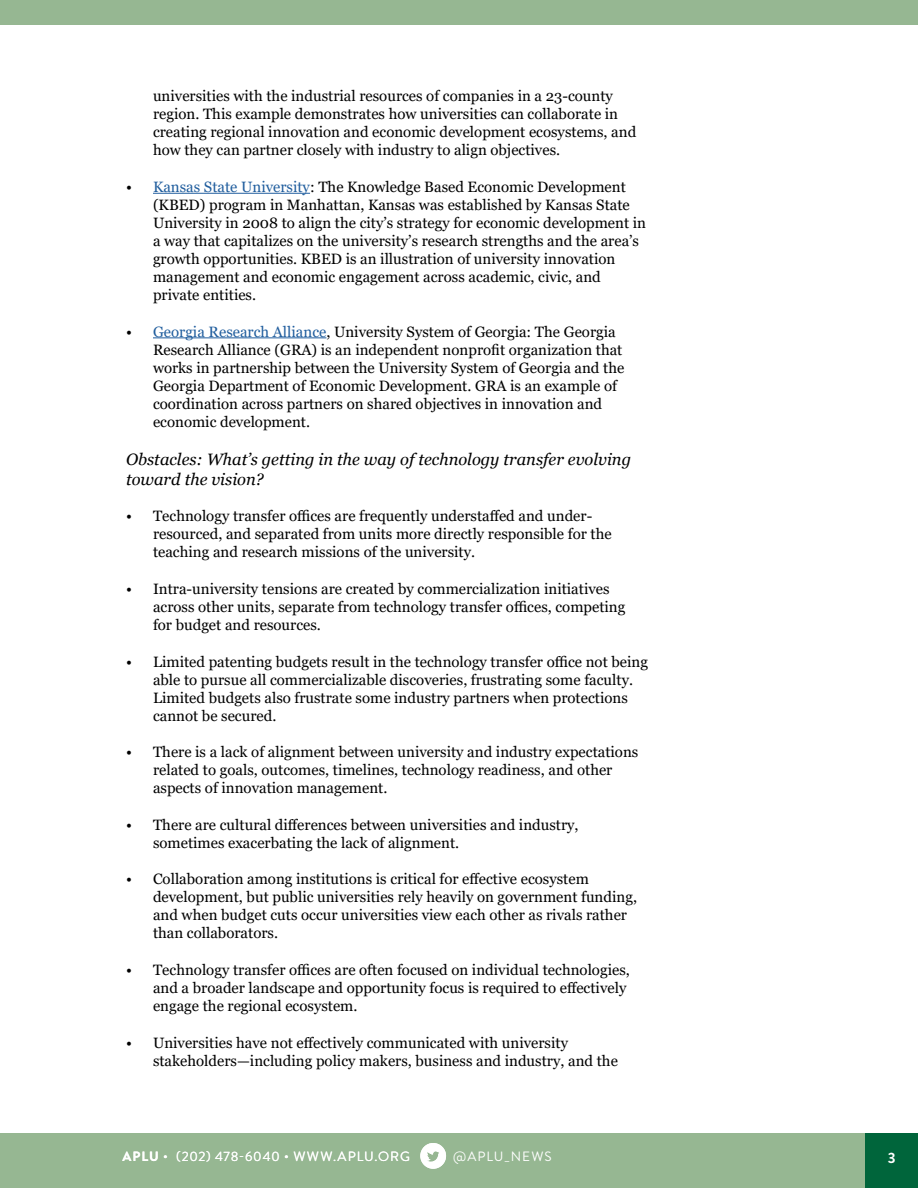
<style>
.page{position:relative;width:918px;height:1188px;background:#fff}
.page>*{position:absolute;margin:0;border:0;box-sizing:border-box;transform-origin:0 0}
.t1{font:italic 16.5px/19.8px "Georgia";color:#000}
.t2{font:15px/18px "Georgia";color:#000}
.t3{font:700 15px "Brandon Grotesque";color:#fff}
.t4{font:13.5px "Brandon Grotesque";letter-spacing:.07em;color:#fff}
.s1{color:#215e9e}
.s2{font-weight:700}
</style>
<div class="page">
<div style="left:0;top:1133px;width:918px;height:55px;background:#96b792"></div>
<div style="left:0;top:0;width:918px;height:25px;background:#96b792"></div>
<div style="left:866px;top:1133px;width:52px;height:55px;background:#00653b"></div>
<svg style="left:420px;top:1143px;width:26px;height:26px"></svg>
<hr style="left:153px;top:193px;width:157px;height:1px;background:#215e9e">
<hr style="left:153px;top:338px;width:173px;height:1px;background:#215e9e">
<p class="t2" style="left:153px;top:87px;width:485px">universities with the industrial resources of companies in a 23-county region. This example demonstrates how universities can collaborate in creating regional innovation and economic development ecosystems, and how they can partner closely with industry to align objectives.</p>
<p class="t2" style="left:153px;top:178px;width:495px;text-indent:-27px">• <span class="s1">Kansas State University</span>: The Knowledge Based Economic Development (KBED) program in Manhattan, Kansas was established by Kansas State University in 2008 to align the city’s strategy for economic development in a way that capitalizes on the university’s research strengths and the area’s growth opportunities. KBED is an illustration of university innovation management and economic engagement across academic, civic, and private entities.</p>
<p class="t2" style="left:153px;top:323px;width:473px;text-indent:-27px">• <span class="s1">Georgia Research Alliance</span>, University System of Georgia: The Georgia Research Alliance (GRA) is an independent nonprofit organization that works in partnership between the University System of Georgia and the Georgia Department of Economic Development. GRA is an example of coordination across partners on shared objectives in innovation and economic development.</p>
<p class="t1" style="left:126px;top:449px;width:507px">Obstacles: What’s getting in the way of technology transfer evolving toward the vision?</p>
<p class="t2" style="left:153px;top:507px;width:460px;text-indent:-27px">• Technology transfer offices are frequently understaffed and under&shy;resourced, and separated from units more directly responsible for the teaching and research missions of the university.</p>
<p class="t2" style="left:153px;top:580px;width:474px;text-indent:-27px">• Intra-university tensions are created by commercialization initiatives across other units, separate from technology transfer offices, competing for budget and resources.</p>
<p class="t2" style="left:153px;top:653px;width:496px;text-indent:-27px">• Limited patenting budgets result in the technology transfer office not being able to pursue all commercializable discoveries, frustrating some faculty.<br>Limited budgets also frustrate some industry partners when protections cannot be secured.</p>
<p class="t2" style="left:153px;top:743px;width:487px;text-indent:-27px">• There is a lack of alignment between university and industry expectations related to goals, outcomes, timelines, technology readiness, and other aspects of innovation management.</p>
<p class="t2" style="left:153px;top:816px;width:427px;text-indent:-27px">• There are cultural differences between universities and industry, sometimes exacerbating the lack of alignment.</p>
<p class="t2" style="left:153px;top:870px;width:486px;text-indent:-27px">• Collaboration among institutions is critical for effective ecosystem development, but public universities rely heavily on government funding, and when budget cuts occur universities view each other as rivals rather than collaborators.</p>
<p class="t2" style="left:153px;top:961px;width:478px;text-indent:-27px">• Technology transfer offices are often focused on individual technologies, and a broader landscape and opportunity focus is required to effectively engage the regional ecosystem.</p>
<p class="t2" style="left:153px;top:1034px;width:466px;text-indent:-27px">• Universities have not effectively communicated with university stakeholders—including policy makers, business and industry, and the</p>
<p class="t4" style="left:122px;top:1148px;width:289px"><span class="s2">APLU</span> • (202) 478-6040 • WWW.APLU.ORG</p>
<p class="t4" style="left:453px;top:1147px;width:100px">@APLU_NEWS</p>
<p class="t3" style="left:888px;top:1148px;width:9px">3</p>
</div>
